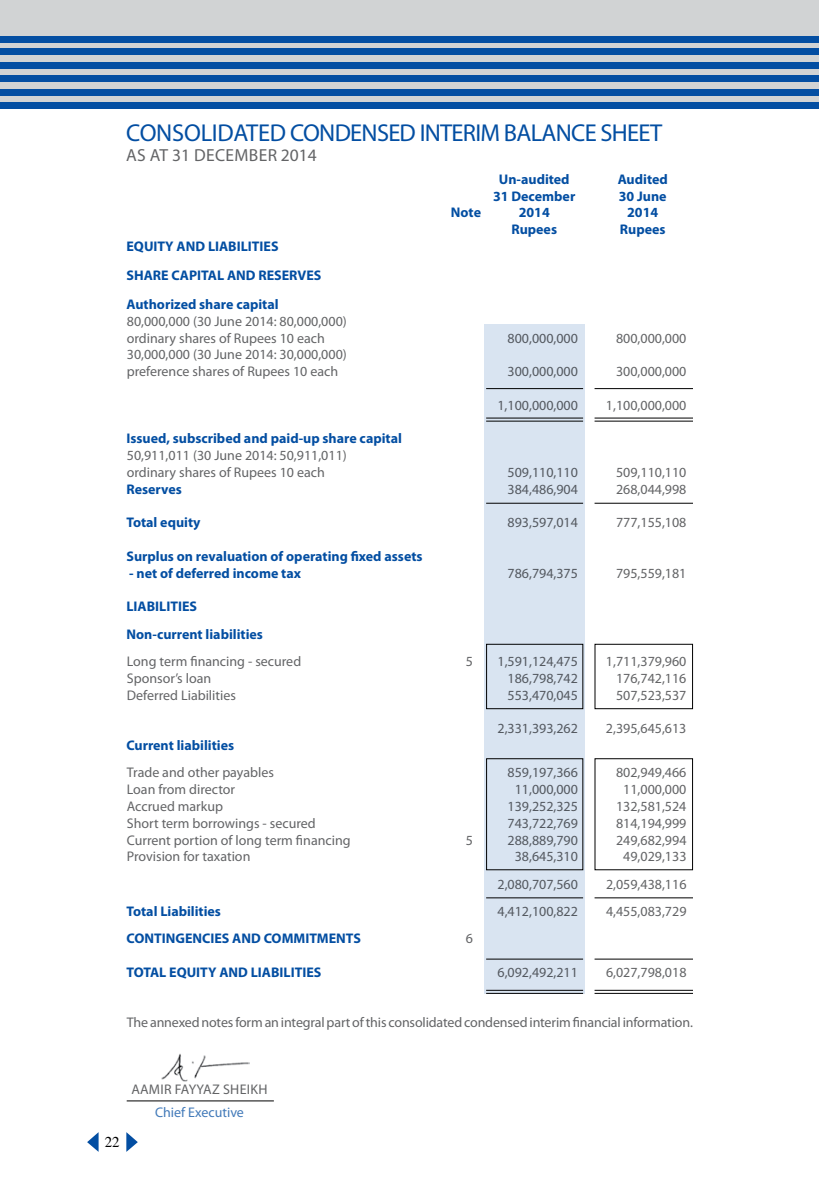
<style>
.page{position:relative;width:819px;height:1197px;background:#fff}
.page>*{position:absolute;margin:0;border:0;box-sizing:border-box;transform-origin:0 0}
.t1{font:24.5px "Myriad Pro";letter-spacing:-.03em;color:#034ea2}
.t2{font:17.5px "Myriad Pro";color:#636466}
.t3{font:14.88px "Times";color:#000}
.t4{font:14px/16.8px "Myriad Pro";color:#636466}
.t5{font:700 14px/29.1px "Myriad Pro";color:#034ea2}
.t6{font:14px "Myriad Pro";letter-spacing:.02em;color:#636466}
.t7{font:14px "Myriad Pro";color:#427ab9}
</style>
<div class="page">
<svg style="left:126px;top:1132px;width:12px;height:20px"></svg>
<svg style="left:87px;top:1132px;width:12px;height:20px"></svg>
<div style="left:0;top:0;width:819px;height:109px;background:#d1d3d4"></div>
<div style="left:0;top:36px;width:819px;height:6px;background:#034ea2"></div>
<div style="left:0;top:49px;width:819px;height:6px;background:#034ea2"></div>
<div style="left:0;top:62px;width:819px;height:7px;background:#034ea2"></div>
<div style="left:0;top:75px;width:819px;height:7px;background:#034ea2"></div>
<div style="left:0;top:89px;width:819px;height:7px;background:#034ea2"></div>
<div style="left:0;top:102px;width:819px;height:7px;background:#034ea2"></div>
<div style="left:484px;top:324px;width:101px;height:669px;background:#d9e4f1"></div>
<hr style="left:595px;top:959px;width:98px;height:1px;background:#000">
<hr style="left:486px;top:959px;width:97px;height:1px;background:#000">
<hr style="left:595px;top:897px;width:98px;height:1px;background:#000">
<hr style="left:486px;top:897px;width:97px;height:1px;background:#000">
<hr style="left:595px;top:388px;width:98px;height:1px;background:#000">
<hr style="left:486px;top:388px;width:97px;height:1px;background:#000">
<hr style="left:595px;top:503px;width:98px;height:1px;background:#000">
<hr style="left:486px;top:503px;width:97px;height:1px;background:#000">
<hr style="left:595px;top:990px;width:98px;height:1px;background:#000">
<hr style="left:486px;top:990px;width:97px;height:1px;background:#000">
<hr style="left:595px;top:993px;width:98px;height:1px;background:#000">
<hr style="left:486px;top:993px;width:97px;height:1px;background:#000">
<hr style="left:595px;top:418px;width:98px;height:1px;background:#000">
<hr style="left:486px;top:418px;width:97px;height:1px;background:#000">
<hr style="left:595px;top:421px;width:98px;height:1px;background:#000">
<hr style="left:486px;top:421px;width:97px;height:1px;background:#000">
<div style="left:595px;top:644px;width:98px;height:65px;border:1px solid #000"></div>
<div style="left:486px;top:644px;width:97px;height:65px;border:1px solid #000"></div>
<div style="left:595px;top:758px;width:98px;height:112px;border:1px solid #000"></div>
<div style="left:486px;top:758px;width:97px;height:112px;border:1px solid #000"></div>
<hr style="left:127px;top:1101px;width:147px;height:1px;background:#000">
<img style="left:161px;top:1053px;width:89px;height:28px">
<h1 class="t1" style="left:126px;top:117px;width:538px">CONSOLIDATED CONDENSED INTERIM BALANCE SHEET</h1>
<p class="t2" style="left:126px;top:144px;width:91px">As at 31 December</p>
<p class="t2" style="left:281px;top:144px;width:37px">2014</p>
<p class="t5" style="left:499px;top:164px;width:72px">Un-audited</p>
<p class="t5" style="left:618px;top:164px;width:52px">Audited</p>
<p class="t5" style="left:493px;top:181px;width:84px">31 December</p>
<p class="t5" style="left:619px;top:181px;width:49px">30 June</p>
<p class="t5" style="left:126px;top:231px;width:196px">EQUITY AND LIABILITIES<br>SHARE CAPITAL AND RESERVES<br>Authorized share capital</p>
<p class="t4" style="left:127px;top:313px;width:221px">80,000,000 (30 June 2014: 80,000,000) ordinary shares of Rupees 10 each</p>
<p class="t4" style="left:127px;top:346px;width:221px">30,000,000 (30 June 2014: 30,000,000) preference shares of Rupees 10 each</p>
<p class="t5" style="left:126px;top:424px;width:277px">Issued, subscribed and paid-up share capital</p>
<p class="t4" style="left:127px;top:447px;width:221px">50,911,011 (30 June 2014: 50,911,011) ordinary shares of Rupees 10 each</p>
<p class="t5" style="left:451px;top:198px;width:32px">Note</p>
<p class="t5" style="left:519px;top:198px;width:33px">2014</p>
<p class="t5" style="left:627px;top:198px;width:33px">2014</p>
<p class="t5" style="left:511px;top:214px;width:47px">Rupees</p>
<p class="t5" style="left:620px;top:214px;width:47px">Rupees</p>
<p class="t4" style="left:508px;top:329px;width:72px">800,000,000</p>
<p class="t4" style="left:616px;top:329px;width:72px">800,000,000</p>
<p class="t4" style="left:508px;top:363px;width:72px">300,000,000</p>
<p class="t4" style="left:616px;top:363px;width:72px">300,000,000</p>
<p class="t4" style="left:497px;top:397px;width:82px">1,100,000,000</p>
<p class="t4" style="left:606px;top:397px;width:82px">1,100,000,000</p>
<p class="t4" style="left:508px;top:464px;width:72px">509,110,110</p>
<p class="t4" style="left:616px;top:464px;width:72px">509,110,110</p>
<p class="t5" style="left:126px;top:474px;width:57px">Reserves</p>
<p class="t4" style="left:508px;top:481px;width:72px">384,486,904</p>
<p class="t4" style="left:616px;top:481px;width:72px">268,044,998</p>
<p class="t5" style="left:126px;top:508px;width:76px">Total equity</p>
<p class="t4" style="left:508px;top:514px;width:72px">893,597,014</p>
<p class="t4" style="left:616px;top:514px;width:72px">777,155,108</p>
<p class="t5" style="left:126px;top:541px;width:298px">Surplus on revaluation of operating fixed assets</p>
<p class="t5" style="left:129px;top:558px;width:173px">- net of deferred income tax</p>
<p class="t4" style="left:508px;top:565px;width:72px">786,794,375</p>
<p class="t4" style="left:616px;top:565px;width:72px">795,559,181</p>
<p class="t5" style="left:126px;top:593px;width:138px;line-height:27.3px">LIABILITIES<br>Non-current liabilities</p>
<p class="t4" style="left:127px;top:653px;width:176px">Long term financing - secured</p>
<p class="t4" style="left:466px;top:653px;width:9px">5</p>
<p class="t4" style="left:497px;top:653px;width:82px">1,591,124,475</p>
<p class="t4" style="left:606px;top:653px;width:82px">1,711,379,960</p>
<p class="t4" style="left:127px;top:670px;width:86px">Sponsor’s loan</p>
<p class="t4" style="left:508px;top:670px;width:72px">186,798,742</p>
<p class="t4" style="left:616px;top:670px;width:72px">176,742,116</p>
<p class="t4" style="left:127px;top:686px;width:111px">Deferred Liabilities</p>
<p class="t4" style="left:508px;top:686px;width:72px">553,470,045</p>
<p class="t4" style="left:616px;top:686px;width:72px">507,523,537</p>
<p class="t4" style="left:497px;top:720px;width:82px">2,331,393,262</p>
<p class="t4" style="left:606px;top:720px;width:82px">2,395,645,613</p>
<p class="t5" style="left:127px;top:730px;width:109px">Current liabilities</p>
<p class="t4" style="left:127px;top:764px;width:149px">Trade and other payables</p>
<p class="t4" style="left:508px;top:764px;width:72px">859,197,366</p>
<p class="t4" style="left:616px;top:764px;width:72px">802,949,466</p>
<p class="t4" style="left:127px;top:781px;width:110px">Loan from director</p>
<p class="t4" style="left:515px;top:781px;width:65px">11,000,000</p>
<p class="t4" style="left:623px;top:781px;width:65px">11,000,000</p>
<p class="t4" style="left:127px;top:798px;width:98px">Accrued markup</p>
<p class="t4" style="left:508px;top:798px;width:72px">139,252,325</p>
<p class="t4" style="left:616px;top:798px;width:72px">132,581,524</p>
<p class="t4" style="left:127px;top:814px;width:190px">Short term borrowings - secured</p>
<p class="t4" style="left:508px;top:814px;width:72px">743,722,769</p>
<p class="t4" style="left:616px;top:814px;width:72px">814,194,999</p>
<p class="t4" style="left:127px;top:831px;width:225px">Current portion of long term financing</p>
<p class="t4" style="left:466px;top:831px;width:9px">5</p>
<p class="t4" style="left:508px;top:831px;width:72px">288,889,790</p>
<p class="t4" style="left:616px;top:831px;width:72px">249,682,994</p>
<p class="t4" style="left:127px;top:848px;width:125px">Provision for taxation</p>
<p class="t4" style="left:515px;top:848px;width:65px">38,645,310</p>
<p class="t4" style="left:623px;top:848px;width:65px">49,029,133</p>
<p class="t4" style="left:498px;top:875px;width:82px">2,080,707,560</p>
<p class="t4" style="left:606px;top:875px;width:82px">2,059,438,116</p>
<p class="t5" style="left:127px;top:896px;width:96px">Total Liabilities</p>
<p class="t4" style="left:498px;top:903px;width:82px">4,412,100,822</p>
<p class="t4" style="left:606px;top:903px;width:82px">4,455,083,729</p>
<p class="t5" style="left:127px;top:924px;width:236px">CONTINGENCIES AND COMMITMENTS</p>
<p class="t4" style="left:466px;top:930px;width:9px">6</p>
<p class="t5" style="left:127px;top:957px;width:196px">TOTAL EQUITY AND LIABILITIES</p>
<p class="t4" style="left:498px;top:964px;width:82px">6,092,492,211</p>
<p class="t4" style="left:606px;top:964px;width:82px">6,027,798,018</p>
<p class="t4" style="left:127px;top:1014px;width:568px">The annexed notes form an integral part of this consolidated condensed interim financial information.</p>
<p class="t3" style="left:105px;top:1129px;width:16px">22</p>
<p class="t6" style="left:131px;top:1080px;width:138px">AAMIR FAYYAZ SHEIKH</p>
<p class="t7" style="left:155px;top:1103px;width:90px">Chief Executive</p>
</div>
